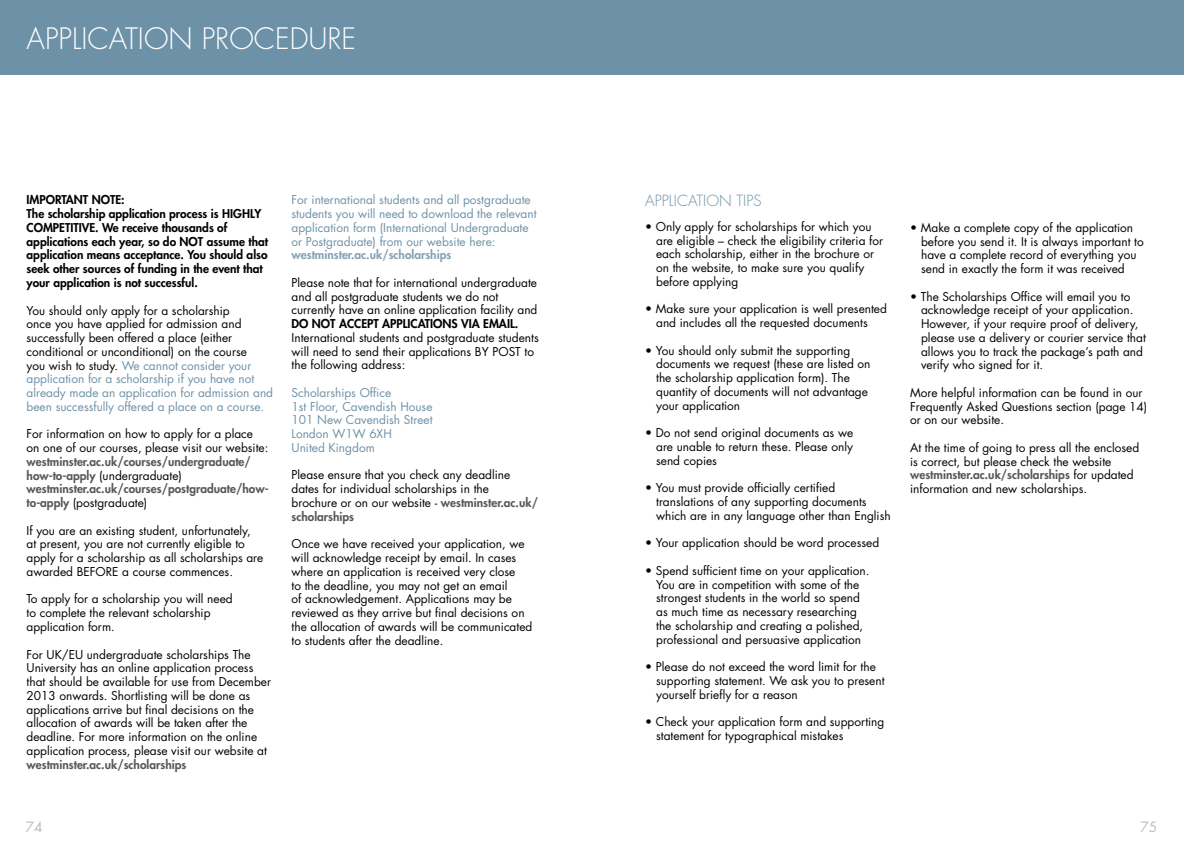
<style>
.page{position:relative;width:1184px;height:851px;background:#fff}
.page>*{position:absolute;margin:0;border:0;box-sizing:border-box;transform-origin:0 0}
.t1{font:300 28.75px "Futura";color:#fff}
.t2{font:300 15px "Futura";color:#6d91a7}
.t3{font:13.75px "Futura";color:#bbbdc0}
.t4{font:11.88px/13.8px "Futura";color:#000}
.t5{font:800 11.88px/13.8px "Futura";color:#000}
.t6{font:11.88px/13.8px "Futura";color:#6d91a7}
.t7{font:800 11.88px/13.8px "Futura";color:#57585b}
.t8{font:800 11.88px "Futura";color:#85a2b5}
.s1{color:#6d91a7}
.s2{font-weight:400;color:#000}
.s3{font-weight:800;color:#57585b}
</style>
<div class="page">
<div style="left:0;top:0;width:1183px;height:74px;background:#6d91a7"></div>
<h1 class="t1" style="left:27px;top:21px;width:331px">APPLICATION PROCEDURE</h1>
<p class="t5" style="left:27px;top:193px;width:243px">IMPORTANT NOTE:<br>The scholarship application process is HIGHLY COMPETITIVE. We receive thousands of applications each year, so do NOT assume that application means acceptance. You should also seek other sources of funding in the event that your application is not successful.</p>
<p class="t4" style="left:27px;top:303px;width:248px">You should only apply for a scholarship<br>once you have applied for admission and successfully been offered a place (either conditional or unconditional) on the course<br>you wish to study. <span class="s1">We cannot consider your application for a scholarship if you have not already made an application for admission and been successfully offered a place on a course.</span></p>
<p class="t4" style="left:27px;top:427px;width:243px">For information on how to apply for a place on one of our courses, please visit our website:</p>
<p class="t7" style="left:27px;top:454px;width:244px">westminster.ac.uk/courses/undergraduate/ how-to-apply <span class="s2">(undergraduate) </span>westminster.ac.uk/courses/postgraduate/how&shy;to-apply <span class="s2">(postgraduate)</span></p>
<p class="t4" style="left:27px;top:523px;width:238px">If you are an existing student, unfortunately, at present, you are not currently eligible to apply for a scholarship as all scholarships are awarded BEFORE a course commences.</p>
<p class="t4" style="left:27px;top:592px;width:208px">To apply for a scholarship you will need to complete the relevant scholarship application form.</p>
<p class="t4" style="left:27px;top:647px;width:246px">For UK/EU undergraduate scholarships The University has an online application process that should be available for use from December 2013 onwards. Shortlisting will be done as applications arrive but final decisions on the allocation of awards will be taken after the deadline. For more information on the online application process, please visit our website at</p>
<p class="t7" style="left:27px;top:757px;width:161px">westminster.ac.uk/scholarships</p>
<p class="t6" style="left:291px;top:193px;width:246px">For international students and all postgraduate students you will need to download the relevant application form (I nternational Undergraduate or Postgraduate) from our website here:</p>
<p class="t8" style="left:291px;top:247px;width:161px">westminster.ac.uk/scholarships</p>
<p class="t4" style="left:291px;top:276px;width:247px">Please note that for international undergraduate and all postgraduate students we do not currently have an online application facility and</p>
<p class="t5" style="left:291px;top:317px;width:228px">DO NOT ACCEPT APPLICATIONS VIA EMAIL.</p>
<p class="t4" style="left:291px;top:331px;width:249px">I nternational students and postgraduate students will need to send their applications BY POST to the following address:</p>
<p class="t6" style="left:291px;top:386px;width:142px">Scholarships Office<br>1st Floor, Cavendish House<br>101 New Cavendish Street<br>London W1W 6XH<br>United Kingdom</p>
<p class="t4" style="left:291px;top:468px;width:248px">Please ensure that you check any deadline dates for individual scholarships in the<br>brochure or on our website - <span class="s3">westminster.ac.uk/ scholarships</span></p>
<p class="t4" style="left:291px;top:537px;width:242px">Once we have received your application, we will acknowledge receipt by email. I n cases where an application is received very close<br>to the deadline, you may not get an email<br>of acknowledgement. Applications may be reviewed as they arrive but final decisions on the allocation of awards will be communicated to students after the deadline.</p>
<p class="t2" style="left:645px;top:192px;width:19px">APPLICATION</p>
<p class="t2" style="left:736px;top:192px;width:14px">TIPS</p>
<p class="t4" style="left:656px;top:220px;width:228px;text-indent:-11px">• Only apply for scholarships for which you are eligible – check the eligibility criteria for each scholarship, either in the brochure or on the website, to make sure you qualify before applying</p>
<p class="t4" style="left:656px;top:302px;width:232px;text-indent:-11px">• Make sure your application is well presented and includes all the requested documents</p>
<p class="t4" style="left:656px;top:343px;width:216px;text-indent:-11px">• You should only submit the supporting documents we request (these are listed on the scholarship application form). The quantity of documents will not advantage your application</p>
<p class="t4" style="left:656px;top:426px;width:198px;text-align:justify;text-indent:-11px">• Do not send original documents as we are unable to return these. Please only send copies</p>
<p class="t4" style="left:656px;top:481px;width:236px;text-indent:-11px">• You must provide officially certified translations of any supporting documents which are in any language other than English</p>
<p class="t4" style="left:645px;top:536px;width:235px">• Your application should be word processed</p>
<p class="t4" style="left:645px;top:563px;width:226px;text-align:center">• Spend sufficient time on your application.<br>You are in competition with some of the strongest students in the world so spend<br>as much time as necessary researching<br>the scholarship and creating a polished, professional and persuasive application</p>
<p class="t4" style="left:656px;top:660px;width:230px;text-indent:-11px">• Please do not exceed the word limit for the supporting statement. We ask you to present yourself briefly for a reason</p>
<p class="t4" style="left:656px;top:715px;width:230px;text-indent:-11px">• Check your application form and supporting statement for typographical mistakes</p>
<p class="t4" style="left:921px;top:220px;width:224px;text-indent:-11px">• Make a complete copy of the application before you send it. It is always important to have a complete record of everything you send in exactly the form it was received</p>
<p class="t4" style="left:921px;top:289px;width:226px;text-indent:-11px">• The Scholarships Office will email you to acknowledge receipt of your application.<br>However, if your require proof of delivery, please use a delivery or courier service that allows you to track the package’s path and verify who signed for it.</p>
<p class="t4" style="left:910px;top:385px;width:239px">More helpful information can be found in our<br>Frequently Asked Questions section (page 14) or on our website.</p>
<p class="t4" style="left:910px;top:440px;width:231px">At the time of going to press all the enclosed is correct, but please check the website <span class="s3">westminster.ac.uk/scholarships</span> for updated information and new scholarships.</p>
<p class="t3" style="left:26px;top:817px;width:18px">74</p>
<p class="t3" style="left:1140px;top:817px;width:18px">75</p>
</div>
